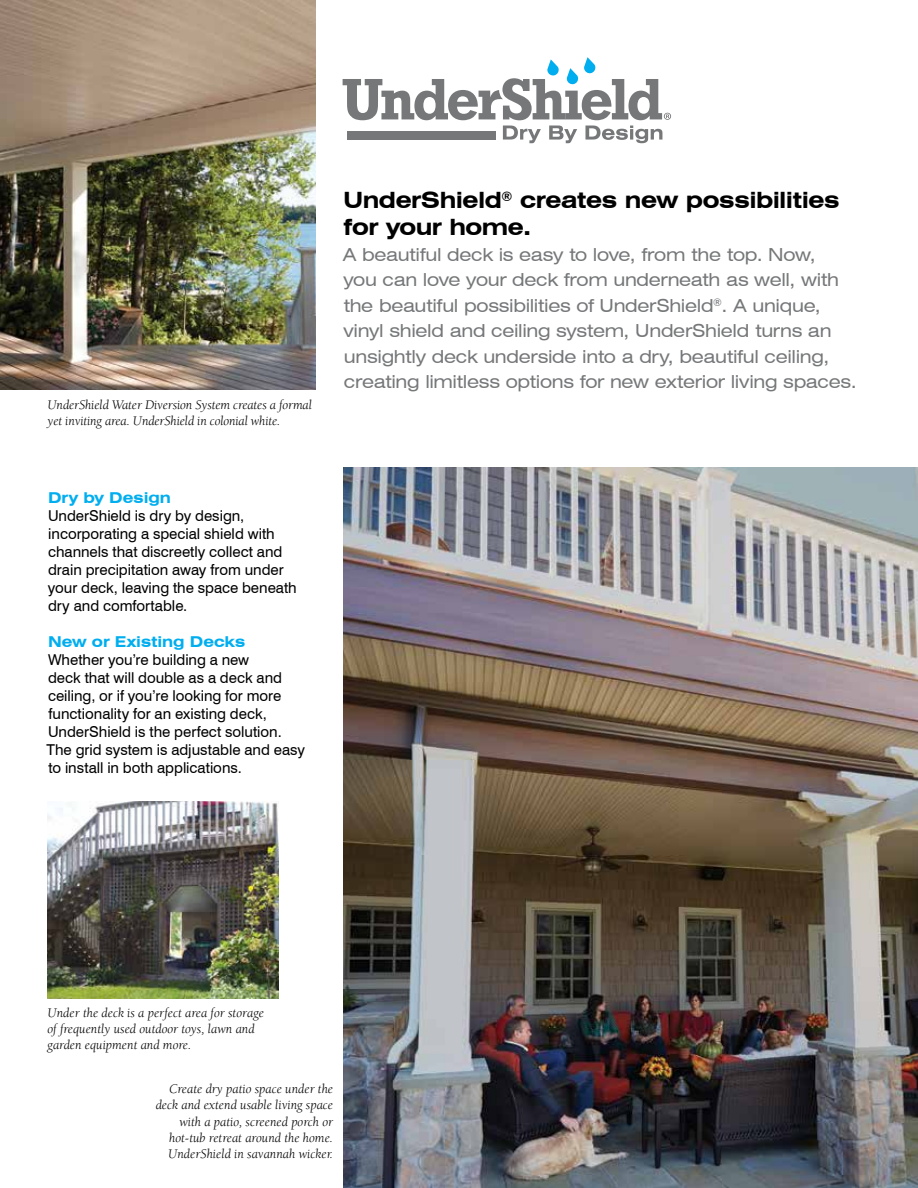
<style>
.page{position:relative;width:918px;height:1188px;background:#fff}
.page>*{position:absolute;margin:0;border:0;box-sizing:border-box;transform-origin:0 0}
.t1{font:700 expanded 22.5px/27px "Swiss 721 BT";letter-spacing:-.025em;color:#000}
.t2{font:expanded 18px/25.5px "Swiss 721 BT";letter-spacing:-.02em;color:#757779}
.t3{font:15px/18px "Swiss 721 BT";color:#000}
.t4{font:700 expanded 15px "Swiss 721 BT";letter-spacing:-.01em;color:#00aeef}
.t5{font:italic 13.5px/16.2px "Berkeley";color:#000}
</style>
<div class="page">
<img style="left:343px;top:468px;width:575px;height:720px">
<img style="left:48px;top:801px;width:230px;height:198px">
<img style="left:0;top:0;width:315px;height:390px">
<svg style="left:503px;top:126px;width:38px;height:17px"></svg>
<svg style="left:549px;top:126px;width:28px;height:17px"></svg>
<svg style="left:586px;top:126px;width:76px;height:17px"></svg>
<div style="left:347px;top:131px;width:148px;height:8px;background:#757779"></div>
<svg style="left:343px;top:57px;width:328px;height:63px"></svg>
<img style="left:911px;top:894px;width:7px;height:294px">
<p class="t5" style="left:48px;top:397px;width:266px">UnderShield Water Diversion System creates a formal yet inviting area. UnderShield in colonial white.</p>
<p class="t4" style="left:48px;top:489px;width:124px">Dry by Design</p>
<p class="t3" style="left:48px;top:507px;width:250px">UnderShield is dry by design, incorporating a special shield with channels that discreetly collect and drain precipitation away from under your deck, leaving the space beneath dry and comfortable.</p>
<p class="t4" style="left:48px;top:633px;width:199px">New or Existing Decks</p>
<p class="t3" style="left:47px;top:651px;width:260px">Whether you’re building a new<br>deck that will double as a deck and ceiling, or if you’re looking for more functionality for an existing deck, UnderShield is the perfect solution.<br>The grid system is adjustable and easy to install in both applications.</p>
<h1 class="t1" style="left:343px;top:187px;width:498px">UnderShield<sup>®</sup> creates new possibilities for your home.</h1>
<p class="t2" style="left:343px;top:242px;width:516px">A beautiful deck is easy to love, from the top. Now,<br>you can love your deck from underneath as well, with the beautiful possibilities of UnderShield<sup>®</sup>. A unique, vinyl shield and ceiling system, UnderShield turns an unsightly deck underside into a dry, beautiful ceiling, creating limitless options for new exterior living spaces.</p>
<p class="t5" style="left:48px;top:1005px;width:218px">Under the deck is a perfect area for storage of frequently used outdoor toys, lawn and garden equipment and more.</p>
<p class="t5" style="left:156px;top:1081px;width:179px;text-align:right">Create dry patio space under the deck and extend usable living space with a patio, screened porch or hot-tub retreat around the home.<br>UnderShield in savannah wicker.</p>
</div>
